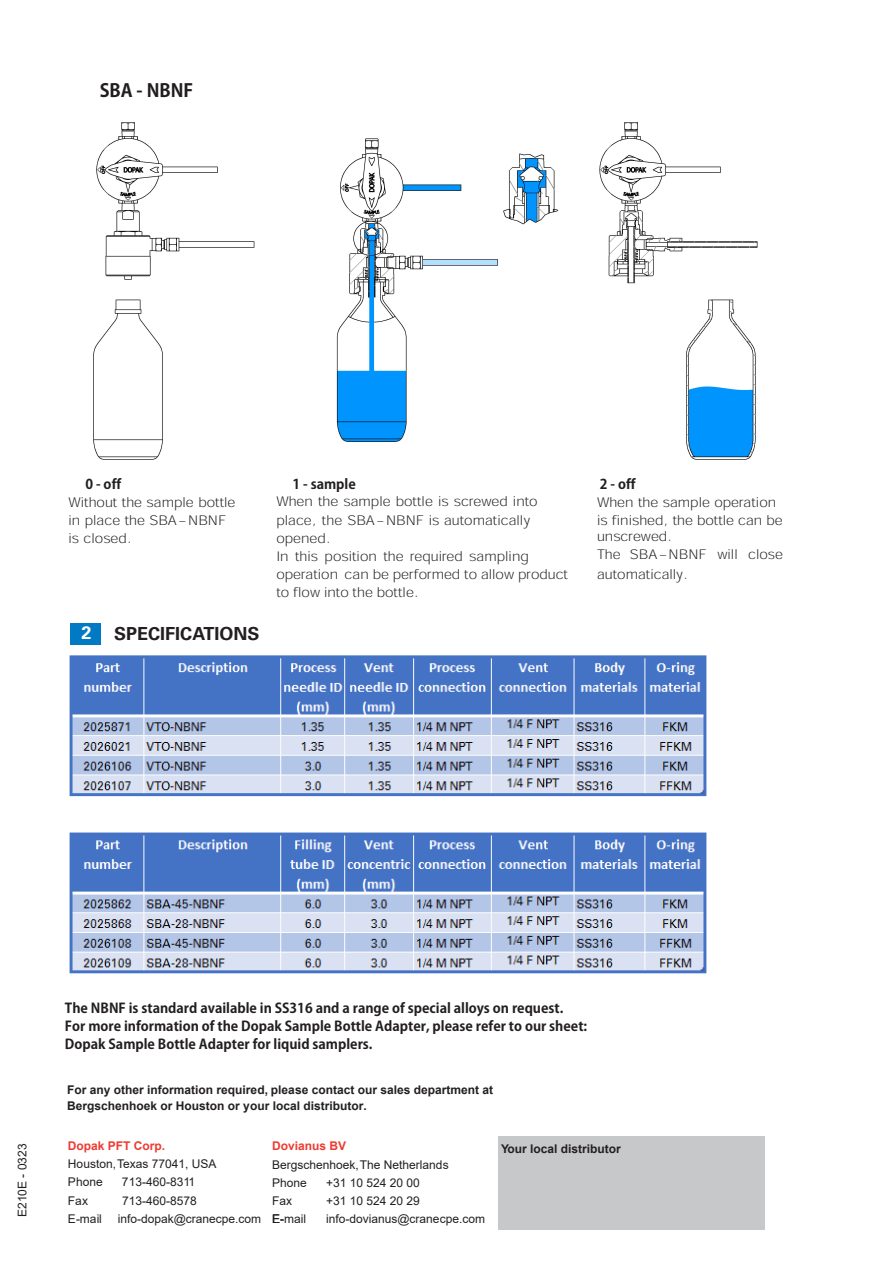
<style>
.page{position:relative;width:893px;height:1263px;background:#fff}
.page>*{position:absolute;margin:0;border:0;box-sizing:border-box;transform-origin:0 0}
.t1{font:700 18px "Univers";color:#231f20}
.t2{font:700 18px "Adobe Gothic Std";color:#221e1f}
.t3{font:700 18px "Univers";color:#fff}
.t4{font:300 13.5px/18px "Adobe Gothic Std";color:#231f20}
.t5{font:700 13.5px/17.7px "Adobe Gothic Std";color:#231f20}
.t6{font:12px/18.1px "Arial";color:#231f20}
.t7{font:700 12px/16px "Arial";color:#231f20}
.t8{font:700 12px "Arial";color:#ee3b32}
</style>
<div class="page">
<div style="left:71px;top:623px;width:30px;height:21px;background:#007ac2"></div>
<div style="left:498px;top:1136px;width:267px;height:94px;background:#c7c8ca"></div>
<img style="left:93px;top:122px;width:665px;height:338px">
<img style="left:69px;top:655px;width:638px;height:319px">
<h1 class="t2" style="left:100px;top:80px;width:95px">SBA - NBNF</h1>
<p class="t5" style="left:85px;top:476px;width:37px">0 - off</p>
<p class="t4" style="left:68px;top:492px;width:168px">Without the sample bottle in place the SBA-NBNF is closed.</p>
<h1 class="t3" style="left:82px;top:622px;width:12px">2</h1>
<h1 class="t1" style="left:114px;top:623px;width:147px">SPECIFICATIONS</h1>
<p class="t5" style="left:292px;top:476px;width:65px">1 - sample</p>
<p class="t4" style="left:276px;top:490px;width:263px;line-height:19.6px">When the sample bottle is screwed into place, the SBA-NBNF is automatically</p>
<p class="t4" style="left:276px;top:529px;width:293px">opened.<br>In this position the required sampling operation can be performed to allow product to flow into the bottle.</p>
<p class="t5" style="left:600px;top:476px;width:37px">2 - off</p>
<p class="t4" style="left:597px;top:492px;width:187px">When the sample operation is finished, the bottle can be</p>
<p class="t4" style="left:597px;top:527px;width:188px">unscrewed.<br>The SBA-NBNF will close</p>
<p class="t4" style="left:597px;top:564px;width:93px">automatically.</p>
<p class="t6" style="left:13px;top:1217px;width:75px;rotate:-90deg">E210E - 0323</p>
<p class="t5" style="left:65px;top:1000px;width:524px">The NBNF is standard available in SS316 and a range of special alloys on request.<br>For more information of the Dopak Sample Bottle Adapter, please refer to our sheet:<br>Dopak Sample Bottle Adapter for liquid samplers.</p>
<p class="t7" style="left:67px;top:1082px;width:427px">For any other information required, please contact our sales department at<br>Bergschenhoek or Houston or your local distributor.</p>
<p class="t8" style="left:68px;top:1137px;width:99px">Dopak PFT Corp.</p>
<p class="t6" style="left:68px;top:1155px;width:150px">Houston, Texas 77041, USA<br>Phone</p>
<p class="t6" style="left:122px;top:1173px;width:75px">713-460-8311</p>
<p class="t8" style="left:272px;top:1137px;width:76px">Dovianus BV</p>
<p class="t6" style="left:272px;top:1155px;width:178px">Bergschenhoek, The Netherlands<br>Phone</p>
<p class="t6" style="left:326px;top:1173px;width:95px">+31 10 524 20 00</p>
<p class="t7" style="left:501px;top:1140px;width:121px">Your local distributor</p>
<p class="t6" style="left:68px;top:1191px;width:22px">Fax</p>
<p class="t6" style="left:122px;top:1191px;width:76px">713-460-8578</p>
<p class="t6" style="left:68px;top:1209px;width:35px">E-mail</p>
<p class="t6" style="left:118px;top:1209px;width:145px">info-dopak@cranecpe.com</p>
<p class="t6" style="left:272px;top:1191px;width:22px">Fax</p>
<p class="t6" style="left:326px;top:1191px;width:95px">+31 10 524 20 29</p>
<p class="t6" style="left:272px;top:1209px;width:35px">E-mail</p>
<p class="t6" style="left:326px;top:1209px;width:160px">info-dovianus@cranecpe.com</p>
</div>
